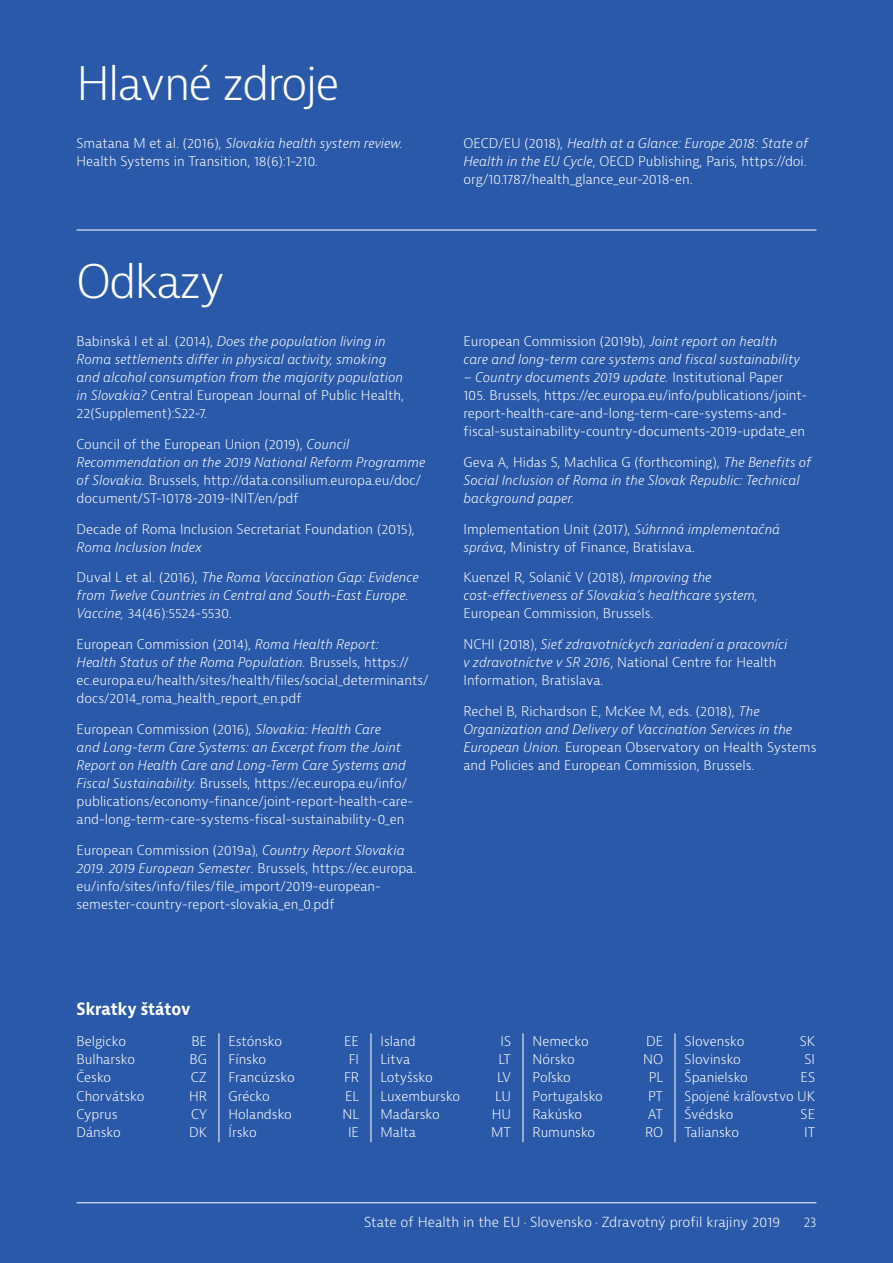
<style>
.page{position:relative;width:893px;height:1263px;background:#2959a8}
.page>*{position:absolute;margin:0;border:0;box-sizing:border-box;transform-origin:0 0}
.Title__white{font:300 45px "Bernina Sans";letter-spacing:-.04em;color:#fff}
.Paragraph_Header__wh{font:700 16.5px "Bernina Sans";letter-spacing:-.01em;color:#fff;scale:.9 1}
.t1{font:300 13.5px "Bernina Sans";color:#fff}
.t2{font:300 13.5px "Bernina Sans";color:#fff;scale:.9 1}
.Body__white{font:300 13.05px/18px "Bernina Sans";color:#fff}
.Body__white-2{font:italic 300 13.05px/18px "Bernina Sans";color:#fff}
.Body__white-3{font:300 13.05px "Bernina Sans";color:#fff;scale:.95 1}
.s1{font-style:italic}
.s2{font-style:normal}
</style>
<div class="page">
<hr style="left:77px;top:1202px;width:739px;height:1px;background:#fff">
<hr style="left:77px;top:230px;width:739px;height:1px;background:#fff">
<hr style="left:219px;top:1033px;width:1px;height:109px;background:#fff">
<hr style="left:371px;top:1033px;width:1px;height:109px;background:#fff">
<hr style="left:523px;top:1033px;width:1px;height:109px;background:#fff">
<hr style="left:675px;top:1033px;width:1px;height:109px;background:#fff">
<p class="Title__white" style="left:77px;top:54px;width:265px">Hlavné zdroje</p>
<p class="Body__white" style="left:77px;top:134px;width:328px">Smatana M et al. (2016), <span class="s1">Slovakia health system review.<br></span>Health Systems in Transition, 18(6):1-210.</p>
<p class="Body__white" style="left:463px;top:134px;width:346px;text-align:justify">OECD/EU (2018), <span class="s1">Health at a Glance: Europe 2018: State of Health in the EU Cycle</span>, OECD Publishing, Paris, https://doi. org/10.1787/health_glance_eur-2018-en.</p>
<p class="Title__white" style="left:77px;top:252px;width:150px">Odkazy</p>
<p class="Body__white-2" style="left:77px;top:333px;width:329px"><span class="s2">Babinská I et al. (2014),</span> Does the population living in Roma settlements differ in physical activity, smoking and alcohol consumption from the majority population in Slovakia? <span class="s2">Central European Journal of Public Health, 22(Supplement):S22-7.</span></p>
<p class="Body__white" style="left:77px;top:435px;width:350px">Council of the European Union (2019), <span class="s1">Council Recommendation on the 2019 National Reform Programme of Slovakia.</span> Brussels, http://data.consilium.europa.eu/doc/ document/ST-10178-2019-INIT/en/pdf</p>
<p class="Body__white" style="left:77px;top:520px;width:340px">Decade of Roma Inclusion Secretariat Foundation (2015),<br><span class="s1">Roma Inclusion Index</span></p>
<p class="Body__white-2" style="left:77px;top:569px;width:344px"><span class="s2">Duval L et al. (2016),</span> The Roma Vaccination Gap: Evidence from Twelve Countries in Central and South-East Europe.<br>Vaccine, <span class="s2">34(46):5524-5530.</span></p>
<p class="Body__white" style="left:77px;top:636px;width:353px">European Commission (2014), <span class="s1">Roma Health Report:<br>Health Status of the Roma Population.</span> Brussels, https:// ec.europa.eu/health/sites/health/files/social_determinants/ docs/2014_roma_health_report_en.pdf</p>
<p class="Body__white" style="left:77px;top:720px;width:338px">European Commission (2016), <span class="s1">Slovakia: Health Care<br>and Long-term Care Systems: an Excerpt from the Joint Report on Health Care and Long-Term Care Systems and Fiscal Sustainability.</span> Brussels, https://ec.europa.eu/info/ publications/economy-finance/joint-report-health-care&shy;and-long-term-care-systems-fiscal-sustainability-0_en</p>
<p class="Body__white" style="left:77px;top:841px;width:341px">European Commission (2019a), <span class="s1">Country Report Slovakia 2019. 2019 European Semester</span>. Brussels, https://ec.europa. eu/info/sites/info/files/file_import/2019-european&shy;semester-country-report-slovakia_en_0.pdf</p>
<p class="Body__white-2" style="left:463px;top:333px;width:338px"><span class="s2">European Commission (2019b),</span> Joint report on health care and long-term care systems and fiscal sustainability</p>
<p class="Body__white" style="left:463px;top:369px;width:345px"><span class="s1">– Country documents 2019 update.</span> Institutional Paper 105. Brussels, https://ec.europa.eu/info/publications/joint&shy;report-health-care-and-long-term-care-systems-and&shy;fiscal-sustainability-country-documents-2019-update_en</p>
<p class="Body__white-2" style="left:463px;top:453px;width:349px"><span class="s2">Geva A, Hidas S, Machlica G (forthcoming),</span> The Benefits of<br>Social Inclusion of Roma in the Slovak Republic: Technical background paper.</p>
<p class="Body__white" style="left:463px;top:520px;width:318px">Implementation Unit (2017), <span class="s1">Súhrnná implementačná správa</span>, Ministry of Finance, Bratislava.</p>
<p class="Body__white-2" style="left:463px;top:569px;width:296px"><span class="s2">Kuenzel R, Solanič V (2018),</span> Improving the cost-effectiveness of Slovakia’s healthcare system,<br><span class="s2">European Commission, Brussels.</span></p>
<p class="Body__white-2" style="left:463px;top:636px;width:325px"><span class="s2">NCHI (2018),</span> Sieť zdravotníckych zariadení a pracovníci v zdravotníctve v SR 2016<span class="s2">, National Centre for Health<br>Information, Bratislava.</span></p>
<p class="Body__white" style="left:463px;top:702px;width:354px">Rechel B, Richardson E, McKee M, eds. (2018), <span class="s1">The Organization and Delivery of Vaccination Services in the European Union.</span> European Observatory on Health Systems and Policies and European Commission, Brussels.</p>
<p class="Paragraph_Header__wh" style="left:77px;top:998px;width:128px">Skratky štátov</p>
<p class="Body__white" style="left:77px;top:1032px;width:51px">Belgicko</p>
<p class="Body__white" style="left:191px;top:1032px;width:17px">BE</p>
<p class="Body__white" style="left:77px;top:1050px;width:60px">Bulharsko</p>
<p class="Body__white" style="left:189px;top:1050px;width:19px">BG</p>
<p class="Body__white" style="left:77px;top:1069px;width:36px">Česko</p>
<p class="Body__white" style="left:191px;top:1069px;width:18px">CZ</p>
<p class="Body__white" style="left:77px;top:1087px;width:69px">Chorvátsko</p>
<p class="Body__white" style="left:189px;top:1087px;width:19px">HR</p>
<p class="Body__white" style="left:77px;top:1105px;width:43px">Cyprus</p>
<p class="Body__white" style="left:191px;top:1105px;width:18px">CY</p>
<p class="Body__white" style="left:77px;top:1124px;width:46px">Dánsko</p>
<p class="Body__white" style="left:189px;top:1124px;width:19px">DK</p>
<p class="Body__white" style="left:229px;top:1032px;width:55px">Estónsko</p>
<p class="Body__white" style="left:344px;top:1032px;width:16px">EE</p>
<p class="Body__white" style="left:229px;top:1050px;width:39px">Fínsko</p>
<p class="Body__white" style="left:349px;top:1050px;width:12px">FI</p>
<p class="Body__white" style="left:229px;top:1069px;width:68px">Francúzsko</p>
<p class="Body__white" style="left:344px;top:1069px;width:17px">FR</p>
<p class="Body__white" style="left:229px;top:1087px;width:43px">Grécko</p>
<p class="Body__white" style="left:345px;top:1087px;width:16px">EL</p>
<p class="Body__white" style="left:229px;top:1105px;width:65px">Holandsko</p>
<p class="Body__white" style="left:342px;top:1105px;width:18px">NL</p>
<p class="Body__white" style="left:229px;top:1124px;width:30px">Írsko</p>
<p class="Body__white" style="left:348px;top:1124px;width:12px">IE</p>
<p class="Body__white" style="left:381px;top:1032px;width:37px">Island</p>
<p class="Body__white" style="left:500px;top:1032px;width:12px">IS</p>
<p class="Body__white" style="left:381px;top:1050px;width:31px">Litva</p>
<p class="Body__white" style="left:498px;top:1050px;width:14px">LT</p>
<p class="Body__white" style="left:381px;top:1069px;width:54px">Lotyšsko</p>
<p class="Body__white" style="left:497px;top:1069px;width:15px">LV</p>
<p class="Body__white" style="left:381px;top:1087px;width:81px">Luxembursko</p>
<p class="Body__white" style="left:495px;top:1087px;width:18px">LU</p>
<p class="Body__white" style="left:381px;top:1105px;width:61px">Maďarsko</p>
<p class="Body__white" style="left:492px;top:1105px;width:21px">HU</p>
<p class="Body__white" style="left:381px;top:1124px;width:37px">Malta</p>
<p class="Body__white" style="left:491px;top:1124px;width:21px">MT</p>
<p class="Body__white" style="left:533px;top:1032px;width:58px">Nemecko</p>
<p class="Body__white" style="left:646px;top:1032px;width:19px">DE</p>
<p class="Body__white" style="left:533px;top:1050px;width:44px">Nórsko</p>
<p class="Body__white" style="left:643px;top:1050px;width:21px">NO</p>
<p class="Body__white" style="left:533px;top:1069px;width:40px">Poľsko</p>
<p class="Body__white" style="left:649px;top:1069px;width:16px">PL</p>
<p class="Body__white" style="left:533px;top:1087px;width:72px">Portugalsko</p>
<p class="Body__white" style="left:648px;top:1087px;width:17px">PT</p>
<p class="Body__white" style="left:533px;top:1105px;width:51px">Rakúsko</p>
<p class="Body__white" style="left:648px;top:1105px;width:16px">AT</p>
<p class="Body__white" style="left:533px;top:1124px;width:64px">Rumunsko</p>
<p class="Body__white" style="left:645px;top:1124px;width:20px">RO</p>
<p class="Body__white" style="left:685px;top:1032px;width:61px">Slovensko</p>
<p class="Body__white" style="left:800px;top:1032px;width:17px">SK</p>
<p class="Body__white" style="left:685px;top:1050px;width:58px">Slovinsko</p>
<p class="Body__white" style="left:804px;top:1050px;width:12px">SI</p>
<p class="Body__white" style="left:685px;top:1069px;width:65px">Španielsko</p>
<p class="Body__white" style="left:801px;top:1069px;width:16px">ES</p>
<p class="Body__white-3" style="left:685px;top:1087px;width:139px">Spojené kráľovstvo UK</p>
<p class="Body__white" style="left:685px;top:1105px;width:50px">Švédsko</p>
<p class="Body__white" style="left:801px;top:1105px;width:16px">SE</p>
<p class="Body__white" style="left:685px;top:1124px;width:56px">Taliansko</p>
<p class="Body__white" style="left:804px;top:1124px;width:12px">IT</p>
<p class="t1" style="left:364px;top:1213px;width:418px">State of Health in the EU · Slovensko · Zdravotný profil krajiny 2019</p>
<p class="t2" style="left:804px;top:1213px;width:16px">23</p>
</div>
